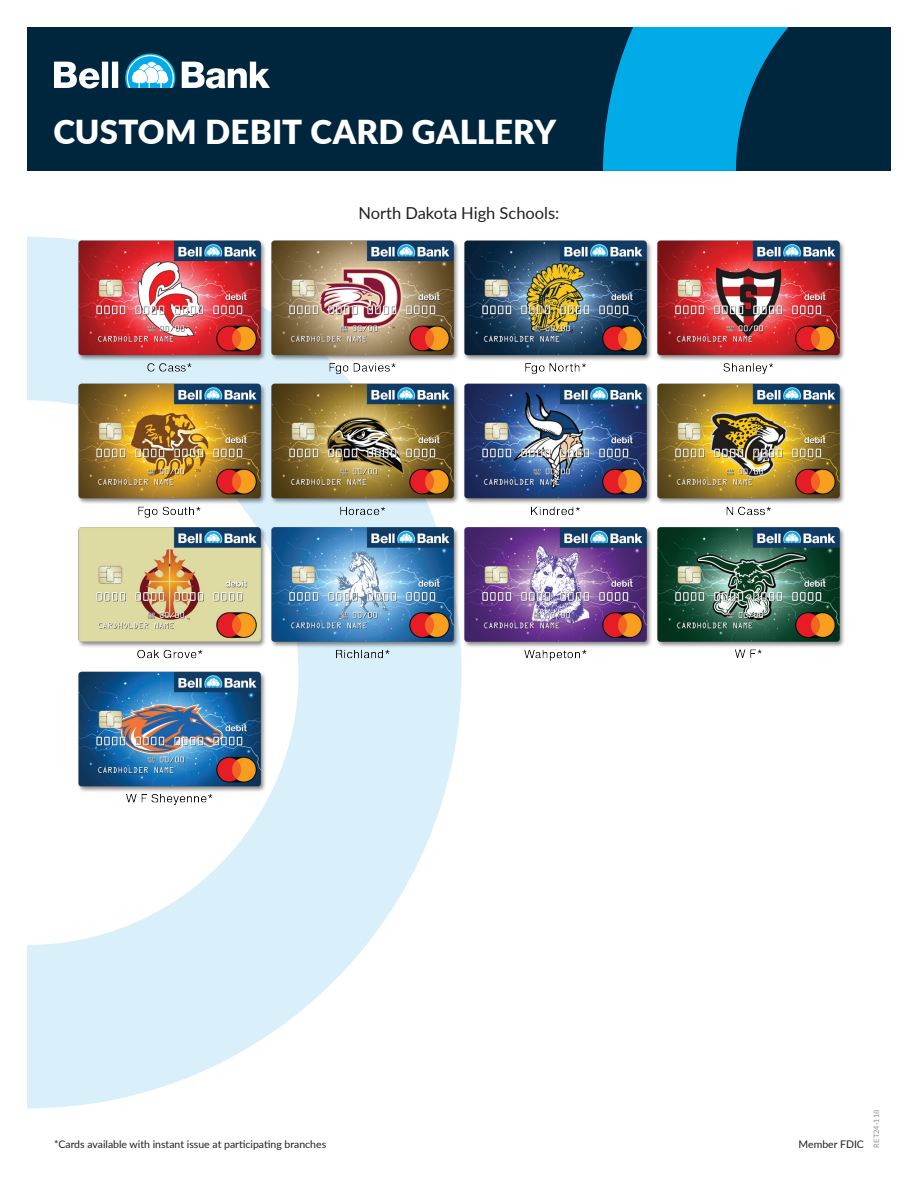
<style>
.page{position:relative;width:918px;height:1188px;background:#fff}
.page>*{position:absolute;margin:0;border:0;box-sizing:border-box;transform-origin:0 0}
.t1{font:900 33px "Lato";letter-spacing:.01em;color:#fff}
.t2{font:16.5px "Lato";color:#231f20}
.t3{font:10.5px "Lato";color:#231f20}
.t4{font:7.5px "Lato";color:#939598}
</style>
<div class="page">
<svg style="left:27px;top:1004px;width:282px;height:104px;fill:#d9effa"></svg>
<img style="left:27px;top:237px;width:817px;height:767px">
<div style="left:27px;top:27px;width:864px;height:144px;background:#00263d"></div>
<svg style="left:54px;top:62px;width:64px;height:27px"></svg>
<svg style="left:182px;top:62px;width:88px;height:27px"></svg>
<svg style="left:125px;top:53px;width:50px;height:35px"></svg>
<svg style="left:603px;top:27px;width:186px;height:144px"></svg>
<h1 class="t1" style="left:53px;top:107px;width:504px">CUSTOM DEBIT CARD GALLERY</h1>
<h2 class="t2" style="left:359px;top:201px;width:202px">North Dakota High Schools:</h2>
<p class="t3" style="left:54px;top:1136px;width:274px">*Cards available with instant issue at participating branches</p>
<p class="t3" style="left:799px;top:1136px;width:67px">Member FDIC</p>
<p class="t4" style="left:871px;top:1148px;width:39px;rotate:-90deg">RET24-118</p>
</div>
